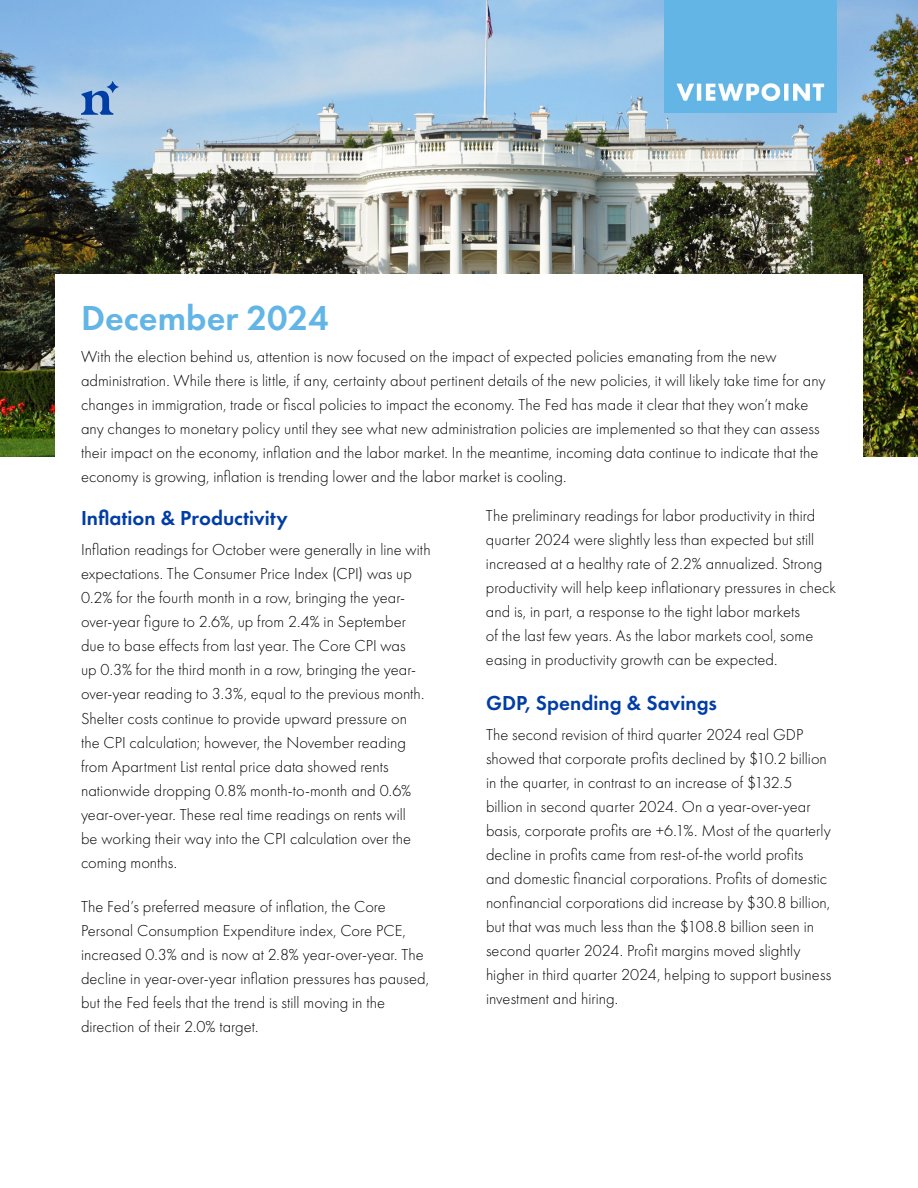
<style>
.page{position:relative;width:918px;height:1188px;background:#fff}
.page>*{position:absolute;margin:0;border:0;box-sizing:border-box;transform-origin:0 0}
.t1{font:600 36px "Futura PT";color:#62b5e5}
.t2{font:600 21px "Futura PT";color:#003da5}
.t3{font:300 16.5px/24px "Futura PT";letter-spacing:.005em;color:#000}
</style>
<div class="page">
<img style="left:0;top:0;width:918px;height:457px">
<div style="left:55px;top:274px;width:808px;height:862px;background:#fff"></div>
<img style="left:664px;top:0;width:173px;height:112px">
<svg style="left:81px;top:91px;width:32px;height:24px"></svg>
<svg style="left:107px;top:81px;width:12px;height:12px"></svg>
<h1 class="t1" style="left:81px;top:295px;width:249px">December 2024</h1>
<p class="t3" style="left:81px;top:344px;width:746px">With the election behind us, attention is now focused on the impact of expected policies emanating from the new administration. While there is little, if any, certainty about pertinent details of the new policies, it will likely take time for any changes in immigration, trade or fiscal policies to impact the economy. The Fed has made it clear that they won’t make any changes to monetary policy until they see what new administration policies are implemented so that they can assess their impact on the economy, inflation and the labor market. In the meantime, incoming data continue to indicate that the economy is growing, inflation is trending lower and the labor market is cooling.</p>
<p class="t2" style="left:81px;top:505px;width:208px">Inflation &amp; Productivity</p>
<p class="t3" style="left:81px;top:538px;width:351px">Inflation readings for October were generally in line with expectations. The Consumer Price Index (CPI) was up 0.2% for the fourth month in a row, bringing the year&shy;over-year figure to 2.6%, up from 2.4% in September due to base effects from last year. The Core CPI was<br>up 0.3% for the third month in a row, bringing the year&shy;over-year reading to 3.3%, equal to the previous month.<br>Shelter costs continue to provide upward pressure on<br>the CPI calculation; however, the November reading from Apartment List rental price data showed rents nationwide dropping 0.8% month-to-month and 0.6% year-over-year. These real time readings on rents will<br>be working their way into the CPI calculation over the coming months.</p>
<p class="t3" style="left:81px;top:894px;width:350px">The Fed’s preferred measure of inflation, the Core Personal Consumption Expenditure index, Core PCE, increased 0.3% and is now at 2.8% year-over-year. The decline in year-over-year inflation pressures has paused, but the Fed feels that the trend is still moving in the direction of their 2.0% target.</p>
<p class="t3" style="left:486px;top:504px;width:352px">The preliminary readings for labor productivity in third quarter 2024 were slightly less than expected but still increased at a healthy rate of 2.2% annualized. Strong productivity will help keep inflationary pressures in check and is, in part, a response to the tight labor markets<br>of the last few years. As the labor markets cool, some easing in productivity growth can be expected.</p>
<p class="t2" style="left:486px;top:689px;width:233px">GDP, Spending &amp; Savings</p>
<p class="t3" style="left:486px;top:723px;width:347px">The second revision of third quarter 2024 real GDP showed that corporate profits declined by $10.2 billion in the quarter, in contrast to an increase of $132.5 billion in second quarter 2024. On a year-over-year basis, corporate profits are +6.1%. Most of the quarterly decline in profits came from rest-of-the world profits and domestic financial corporations. Profits of domestic nonfinancial corporations did increase by $30.8 billion, but that was much less than the $108.8 billion seen in second quarter 2024. Profit margins moved slightly higher in third quarter 2024, helping to support business investment and hiring.</p>
</div>
